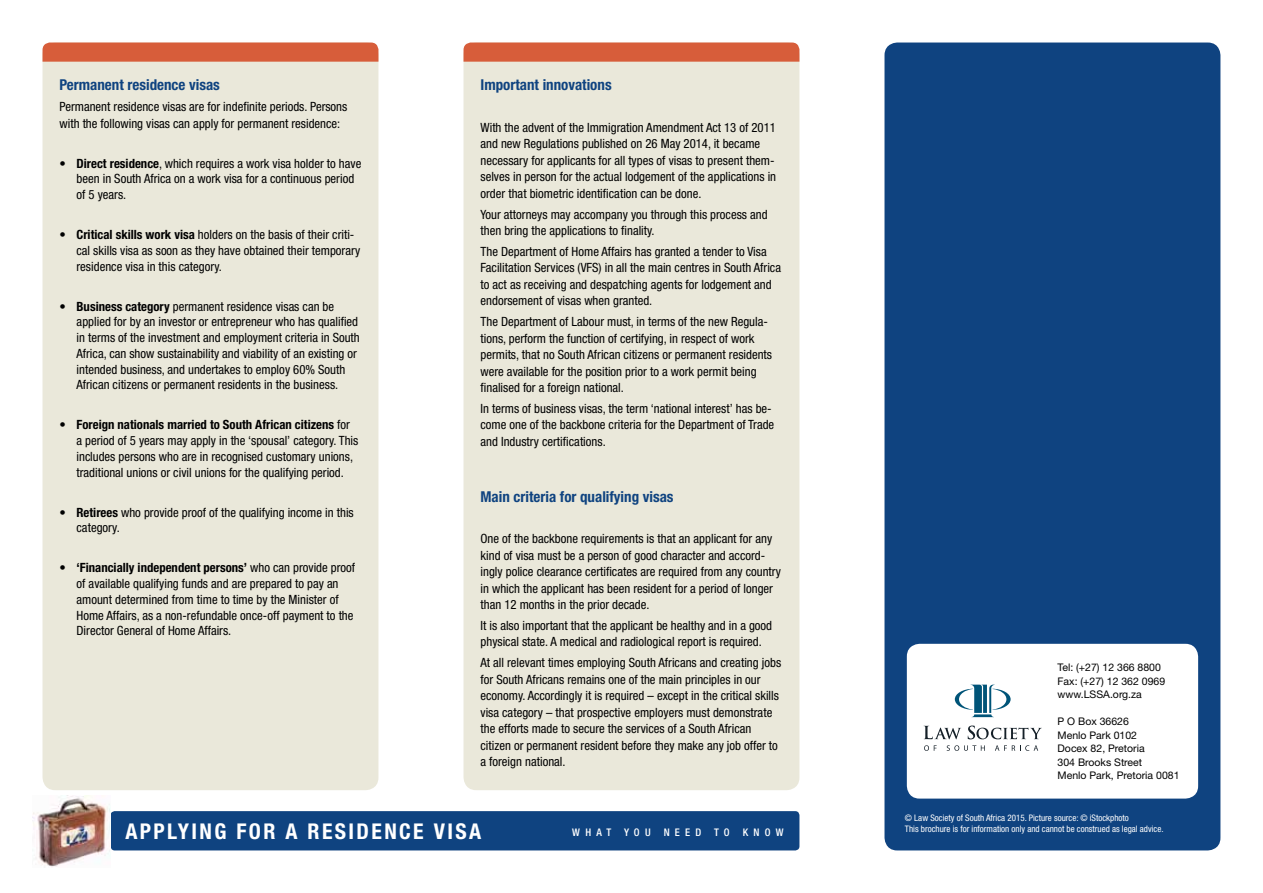
<style>
.page{position:relative;width:1263px;height:893px;background:#fff}
.page>*{position:absolute;margin:0;border:0;box-sizing:border-box;transform-origin:0 0}
.t1{font:700 condensed 21.75px "Helvetica Neue";color:#fff}
.t2{font:700 condensed 15px "Helvetica Neue";color:#0f4380}
.t3{font:condensed 12.75px/16.5px "Helvetica Neue";color:#000}
.t4{font:10.5px/13.5px "Helvetica Neue";color:#000}
.t5{font:500 condensed 10.5px "Helvetica Neue";letter-spacing:.5em;color:#fff}
.t6{font:condensed 9px/10.8px "Helvetica Neue";color:#fff}
.s1{font-weight:700}
</style>
<div class="page">
<div style="left:43px;top:43px;width:335px;height:747px;background:#eae8da;border-radius:13px"></div>
<div style="left:463px;top:43px;width:336px;height:747px;background:#eae8da;border-radius:13px"></div>
<div style="left:884px;top:43px;width:336px;height:807px;background:#0f4380;border-radius:13px"></div>
<div style="left:43px;top:43px;width:335px;height:19px;background:#d75d3a"></div>
<div style="left:463px;top:43px;width:336px;height:19px;background:#d75d3a"></div>
<div style="left:111px;top:811px;width:688px;height:39px;background:#0f4380;border-radius:4px"></div>
<div style="left:907px;top:644px;width:291px;height:155px;background:#fff;border-radius:13px"></div>
<svg style="left:955px;top:685px;width:55px;height:32px"></svg>
<svg style="left:924px;top:726px;width:37px;height:13px"></svg>
<svg style="left:968px;top:725px;width:74px;height:14px"></svg>
<svg style="left:924px;top:745px;width:13px;height:6px"></svg>
<svg style="left:947px;top:745px;width:38px;height:6px"></svg>
<svg style="left:995px;top:745px;width:43px;height:6px"></svg>
<img style="left:33px;top:796px;width:78px;height:71px">
<p class="t2" style="left:60px;top:76px;width:162px">Permanent residence visas</p>
<p class="t3" style="left:60px;top:98px;width:289px">Permanent residence visas are for indefinite periods. Persons with the following visas can apply for permanent residence:</p>
<p class="t3" style="left:77px;top:155px;width:286px;line-height:15.8px;text-indent:-17px">• <span class="s1">Direct residence</span>, which requires a work visa holder to have been in South Africa on a work visa for a continuous period of 5 years.</p>
<p class="t3" style="left:77px;top:227px;width:285px;line-height:15.8px;text-indent:-17px">• <span class="s1">Critical skills work visa</span> holders on the basis of their criti&shy;cal skills visa as soon as they have obtained their temporary residence visa in this category.</p>
<p class="t3" style="left:77px;top:298px;width:285px;line-height:15.8px;text-indent:-17px">• <span class="s1">Business category</span> permanent residence visas can be applied for by an investor or entrepreneur who has qualified in terms of the investment and employment criteria in South Africa, can show sustainability and viability of an existing or intended business, and undertakes to employ 60% South African citizens or permanent residents in the business.</p>
<p class="t3" style="left:77px;top:417px;width:283px;line-height:15.8px;text-indent:-17px">• <span class="s1">Foreign nationals married to South African citizens</span> for a period of 5 years may apply in the ‘spousal’ category. This includes persons who are in recognised customary unions, traditional unions or civil unions for the qualifying period.</p>
<p class="t3" style="left:77px;top:504px;width:279px;line-height:15.8px;text-indent:-17px">• <span class="s1">Retirees</span> who provide proof of the qualifying income in this category.</p>
<p class="t3" style="left:77px;top:560px;width:280px;line-height:15.8px;text-indent:-17px">• <span class="s1">‘Financially independent persons’</span> who can provide proof of available qualifying funds and are prepared to pay an amount determined from time to time by the Minister of Home Affairs, as a non-refundable once-off payment to the Director General of Home Affairs.</p>
<p class="t2" style="left:480px;top:76px;width:133px">Important innovations</p>
<p class="t3" style="left:480px;top:119px;width:297px">With the advent of the Immigration Amendment Act 13 of 2011 and new Regulations published on 26 May 2014, it became necessary for applicants for all types of visas to present them&shy;selves in person for the actual lodgement of the applications in order that biometric identification can be done.</p>
<p class="t3" style="left:480px;top:206px;width:289px">Your attorneys may accompany you through this process and then bring the applications to finality.</p>
<p class="t3" style="left:480px;top:243px;width:302px">The Department of Home Affairs has granted a tender to Visa Facilitation Services (VFS) in all the main centres in South Africa to act as receiving and despatching agents for lodgement and endorsement of visas when granted.</p>
<p class="t3" style="left:480px;top:313px;width:293px">The Department of Labour must, in terms of the new Regula&shy;tions, perform the function of certifying, in respect of work permits, that no South African citizens or permanent residents were available for the position prior to a work permit being finalised for a foreign national.</p>
<p class="t3" style="left:480px;top:400px;width:295px">In terms of business visas, the term ‘national interest’ has be&shy;come one of the backbone criteria for the Department of Trade and Industry certifications.</p>
<p class="t2" style="left:480px;top:487px;width:195px">Main criteria for qualifying visas</p>
<p class="t3" style="left:480px;top:530px;width:302px">One of the backbone requirements is that an applicant for any kind of visa must be a person of good character and accord&shy;ingly police clearance certificates are required from any country in which the applicant has been resident for a period of longer than 12 months in the prior decade.</p>
<p class="t3" style="left:480px;top:617px;width:293px">It is also important that the applicant be healthy and in a good physical state. A medical and radiological report is required.</p>
<p class="t3" style="left:480px;top:654px;width:302px">At all relevant times employing South Africans and creating jobs for South Africans remains one of the main principles in our economy. Accordingly it is required – except in the critical skills visa category – that prospective employers must demonstrate the efforts made to secure the services of a South African citizen or permanent resident before they make any job offer to a foreign national.</p>
<h1 class="t1" style="left:125px;top:818px;width:28px">APPLYING</h1>
<h1 class="t1" style="left:236px;top:818px;width:14px">FOR</h1>
<h1 class="t1" style="left:285px;top:818px;width:36px">A RESIDENCE</h1>
<h1 class="t1" style="left:434px;top:818px;width:49px">VIS A</h1>
<p class="t5" style="left:572px;top:826px;width:213px">WHAT YOU NEED TO KNOW</p>
<p class="t4" style="left:1057px;top:660px;width:109px">Tel: (+27) 12 366 8800<br>Fax: (+27) 12 362 0969 www.LSSA.org.za</p>
<p class="t4" style="left:1057px;top:714px;width:123px">P O Box 36626<br>Menlo Park 0102<br>Docex 82, Pretoria<br>304 Brooks Street<br>Menlo Park, Pretoria 0081</p>
<p class="t6" style="left:905px;top:812px;width:260px">© Law Society of South Africa 2015. Picture source: © iStockphoto<br>This brochure is for information only and cannot be construed as legal advice.</p>
</div>
